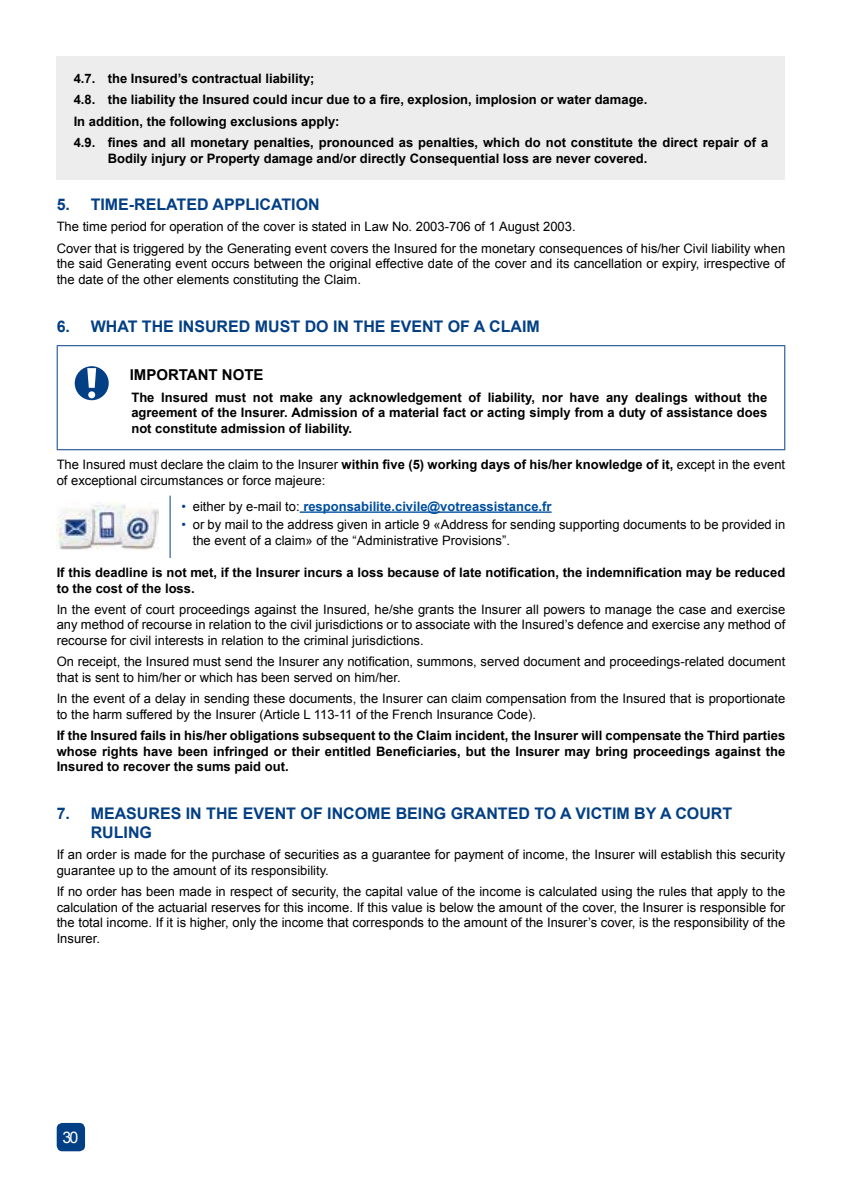
<style>
.page{position:relative;width:842px;height:1191px;background:#fff}
.page>*{position:absolute;margin:0;border:0;box-sizing:border-box;transform-origin:0 0}
.t1{font:700 16px/19.2px "Arial";color:#033f85}
.t2{font:16px "Arial";color:#fff}
.t3{font:700 15px "Arial";color:#000}
.t4{font:13px/15.6px "Arial";color:#000}
.t5{font:700 13px/15.6px "Arial";color:#000}
.t6{font:700 13px "Arial";color:#004f9f}
.s1{font-weight:700}
.s2{font-weight:400;color:#033f85}
.s3{font-weight:400;color:#000}
.s4{color:#033f85}
</style>
<div class="page">
<div style="left:57px;top:1123px;width:28px;height:28px;background:#033f85;border-radius:6px"></div>
<div style="left:57px;top:57px;width:728px;height:123px;background:#ededed"></div>
<hr style="left:57px;top:345px;width:728px;height:1px;background:#033f85">
<hr style="left:57px;top:346px;width:1px;height:103px;background:#033f85">
<hr style="left:784px;top:346px;width:1px;height:103px;background:#033f85">
<hr style="left:57px;top:449px;width:728px;height:1px;background:#033f85">
<div style="left:75px;top:366px;width:34px;height:34px;background:#033f85;border-radius:50%"></div>
<svg style="left:87px;top:368px;width:9px;height:20px"></svg>
<div style="left:88px;top:391px;width:7px;height:7px;background:#fff;border-radius:50%"></div>
<hr style="left:170px;top:495px;width:1px;height:63px;background:#033f85">
<img style="left:57px;top:503px;width:102px;height:47px">
<hr style="left:300px;top:511px;width:252px;height:2px;background:#004f9f">
<p class="t5" style="left:74px;top:68px;width:696px;line-height:21.2px">4.7. the Insured’s contractual liability;<br>4.8. the liability the Insured could incur due to a fire, explosion, implosion or water damage.<br>In addition, the following exclusions apply:<br>4.9. fines and all monetary penalties, pronounced as penalties, which do not constitute the direct repair of a</p>
<p class="t5" style="left:108px;top:151px;width:541px">Bodily injury or Property damage and/or directly Consequential loss are never covered.</p>
<p class="t1" style="left:57px;top:195px;width:15px">5.</p>
<p class="t1" style="left:91px;top:195px;width:231px">TIME-RELATED APPLICATION</p>
<p class="t4" style="left:57px;top:216px;width:730px;line-height:21.2px">The time period for operation of the cover is stated in Law No. 2003-706 of 1 August 2003.<br>Cover that is triggered by the Generating event covers the Insured for the monetary consequences of his/her Civil liability when</p>
<p class="t4" style="left:57px;top:256px;width:730px">the said Generating event occurs between the original effective date of the cover and its cancellation or expiry, irrespective of the date of the other elements constituting the Claim.</p>
<p class="t1" style="left:57px;top:317px;width:15px">6.</p>
<p class="t1" style="left:91px;top:317px;width:451px">WHAT THE INSURED MUST DO IN THE EVENT OF A CLAIM</p>
<p class="t3" style="left:130px;top:365px;width:135px">IMPORTANT NOTE</p>
<p class="t5" style="left:131px;top:389px;width:637px;text-align:justify">The Insured must not make any acknowledgement of liability, nor have any dealings without the agreement of the Insurer. Admission of a material fact or acting simply from a duty of assistance does not constitute admission of liability.</p>
<p class="t4" style="left:57px;top:457px;width:730px">The Insured must declare the claim to the Insurer <span class="s1">within five (5) working days of his/her knowledge of it,</span> except in the event of exceptional circumstances or force majeure:</p>
<p class="t6" style="left:181px;top:497px;width:372px"><span class="s2">•</span> <span class="s3">either by e-mail to:</span> responsabilite.civile@votreassistance.fr</p>
<p class="t4" style="left:193px;top:517px;width:594px;text-indent:-11px"><span class="s4">•</span> or by mail to the address given in article 9 «Address for sending supporting documents to be provided in the event of a claim» of the “Administrative Provisions”.</p>
<p class="t5" style="left:57px;top:565px;width:730px">If this deadline is not met, if the Insurer incurs a loss because of late notification, the indemnification may be reduced to the cost of the loss.</p>
<p class="t4" style="left:57px;top:601px;width:730px;text-align:justify">In the event of court proceedings against the Insured, he/she grants the Insurer all powers to manage the case and exercise any method of recourse in relation to the civil jurisdictions or to associate with the Insured’s defence and exercise any method of recourse for civil interests in relation to the criminal jurisdictions.</p>
<p class="t4" style="left:57px;top:654px;width:730px">On receipt, the Insured must send the Insurer any notification, summons, served document and proceedings-related document that is sent to him/her or which has been served on him/her.</p>
<p class="t4" style="left:57px;top:691px;width:730px">In the event of a delay in sending these documents, the Insurer can claim compensation from the Insured that is proportionate to the harm suffered by the Insurer (Article L 113-11 of the French Insurance Code).</p>
<p class="t5" style="left:57px;top:728px;width:730px;text-align:justify">If the Insured fails in his/her obligations subsequent to the Claim incident, the Insurer will compensate the Third parties whose rights have been infringed or their entitled Beneficiaries, but the Insurer may bring proceedings against the Insured to recover the sums paid out.</p>
<p class="t1" style="left:57px;top:804px;width:15px">7.</p>
<p class="t1" style="left:91px;top:804px;width:643px">MEASURES IN THE EVENT OF INCOME BEING GRANTED TO A VICTIM BY A COURT<br>RULING</p>
<p class="t4" style="left:57px;top:847px;width:730px">If an order is made for the purchase of securities as a guarantee for payment of income, the Insurer will establish this security guarantee up to the amount of its responsibility.</p>
<p class="t4" style="left:57px;top:884px;width:730px;text-align:justify">If no order has been made in respect of security, the capital value of the income is calculated using the rules that apply to the calculation of the actuarial reserves for this income. If this value is below the amount of the cover, the Insurer is responsible for the total income. If it is higher, only the income that corresponds to the amount of the Insurer’s cover, is the responsibility of the Insurer.</p>
<p class="t2" style="left:62px;top:1126px;width:17px">30</p>
</div>
